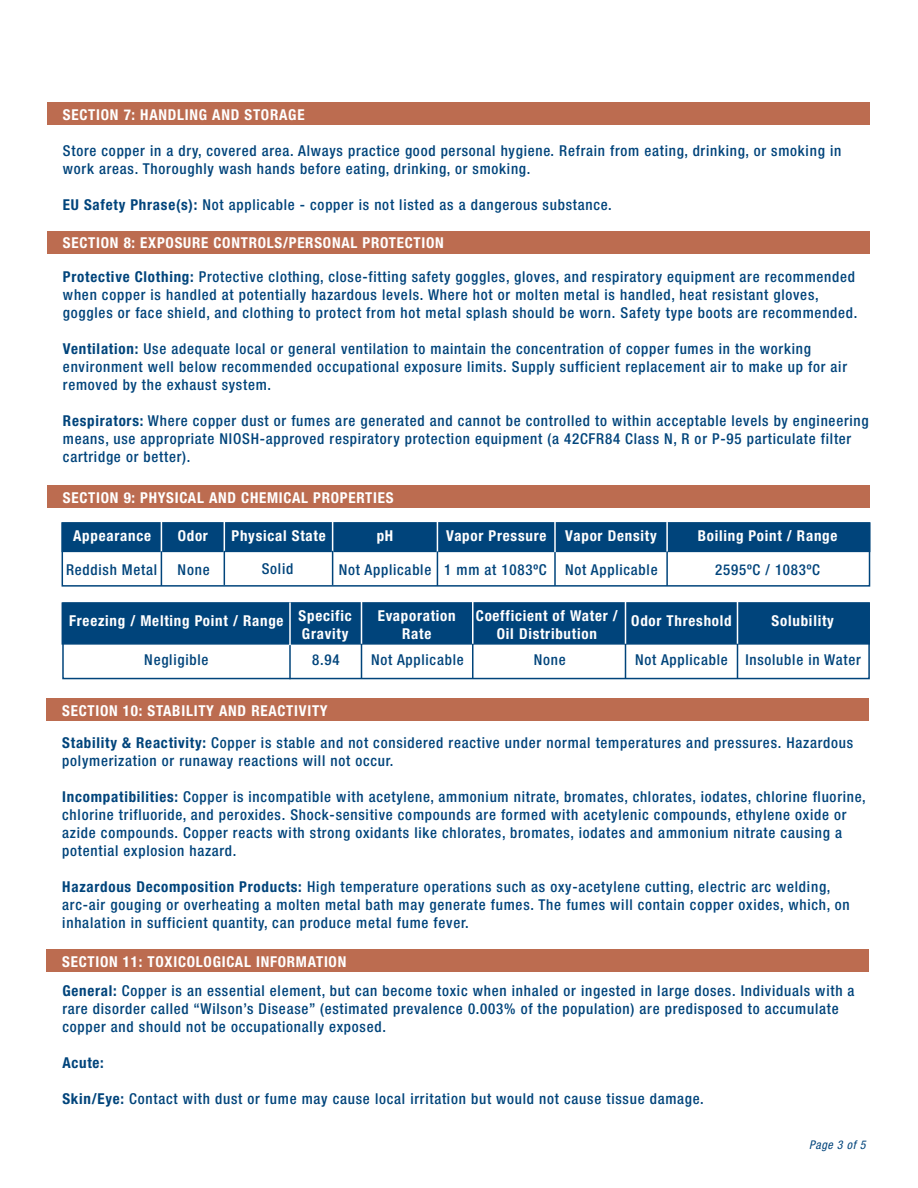
<style>
.page{position:relative;width:918px;height:1188px;background:#fff}
.page>*{position:absolute;margin:0;border:0;box-sizing:border-box;transform-origin:0 0}
.t1{font:500 condensed 15px/18px "Helvetica Neue";letter-spacing:.05em;color:#00447b}
.t2{font:700 condensed 15px/18px "Helvetica Neue";letter-spacing:.05em;color:#fff;text-align:center}
.t3{font:700 condensed 15px "Helvetica Neue";letter-spacing:.05em;color:#00447b}
.t4{font:italic condensed 12px "Helvetica Neue";letter-spacing:.05em;color:#00447b}
.s1{font-weight:700}
.s2{font-weight:700;color:#fff}
</style>
<div class="page">
<div style="left:62px;top:522px;width:808px;height:65px;border:2px solid #00447b"></div>
<div style="left:47px;top:102px;width:823px;height:23px;background:#bc6c50"></div>
<div style="left:47px;top:231px;width:823px;height:22px;background:#bc6c50"></div>
<div style="left:47px;top:485px;width:823px;height:23px;background:#bc6c50"></div>
<div style="left:62px;top:522px;width:808px;height:30px;background:#00447b;border:2px solid #00447b"></div>
<hr style="left:161px;top:521px;width:1px;height:33px;background:#fff">
<hr style="left:224px;top:520px;width:1px;height:33px;background:#fff">
<hr style="left:161px;top:551px;width:1px;height:35px;background:#00447b">
<hr style="left:224px;top:551px;width:1px;height:34px;background:#00447b">
<hr style="left:332px;top:520px;width:1px;height:33px;background:#fff">
<hr style="left:332px;top:551px;width:1px;height:34px;background:#00447b">
<hr style="left:437px;top:520px;width:1px;height:34px;background:#fff">
<hr style="left:437px;top:551px;width:1px;height:35px;background:#00447b">
<hr style="left:554px;top:520px;width:2px;height:34px;background:#fff">
<hr style="left:554px;top:552px;width:2px;height:34px;background:#00447b">
<div style="left:62px;top:602px;width:808px;height:43px;background:#00447b;border:2px solid #00447b"></div>
<hr style="left:289px;top:645px;width:2px;height:34px;background:#00447b">
<div style="left:62px;top:602px;width:808px;height:77px;border:2px solid #00447b"></div>
<hr style="left:666px;top:522px;width:2px;height:31px;background:#fff">
<hr style="left:666px;top:551px;width:2px;height:35px;background:#00447b">
<hr style="left:361px;top:602px;width:1px;height:42px;background:#fff">
<hr style="left:361px;top:644px;width:1px;height:34px;background:#00447b">
<hr style="left:472px;top:602px;width:2px;height:42px;background:#fff">
<hr style="left:472px;top:644px;width:2px;height:34px;background:#00447b">
<hr style="left:625px;top:602px;width:1px;height:42px;background:#fff">
<hr style="left:625px;top:644px;width:1px;height:34px;background:#00447b">
<hr style="left:737px;top:602px;width:1px;height:42px;background:#fff">
<hr style="left:737px;top:644px;width:1px;height:34px;background:#00447b">
<hr style="left:289px;top:602px;width:2px;height:43px;background:#fff">
<div style="left:46px;top:698px;width:823px;height:23px;background:#bc6c50"></div>
<div style="left:46px;top:949px;width:823px;height:23px;background:#bc6c50"></div>
<p class="t2" style="left:63px;top:105px;width:243px">SECTION 7: HANDLING AND STORAGE</p>
<p class="t1" style="left:63px;top:141px;width:780px">Store copper in a dry, covered area. Always practice good personal hygiene. Refrain from eating, drinking, or smoking in work areas. Thoroughly wash hands before eating, drinking, or smoking.</p>
<p class="t1" style="left:63px;top:195px;width:550px"><span class="s1">EU Safety Phrase(s):</span> Not applicable - copper is not listed as a dangerous substance.</p>
<p class="t2" style="left:63px;top:234px;width:382px">SECTION 8: EXPOSURE CONTROLS/PERSONAL PROTECTION</p>
<p class="t1" style="left:63px;top:267px;width:796px"><span class="s1">Protective Clothing:</span> Protective clothing, close-fitting safety goggles, gloves, and respiratory equipment are recommended when copper is handled at potentially hazardous levels. Where hot or molten metal is handled, heat resistant gloves, goggles or face shield, and clothing to protect from hot metal splash should be worn. Safety type boots are recommended.</p>
<p class="t1" style="left:63px;top:339px;width:786px"><span class="s1">Ventilation:</span> Use adequate local or general ventilation to maintain the concentration of copper fumes in the working environment well below recommended occupational exposure limits. Supply sufficient replacement air to make up for air removed by the exhaust system.</p>
<p class="t1" style="left:63px;top:411px;width:807px"><span class="s1">Respirators:</span> Where copper dust or fumes are generated and cannot be controlled to within acceptable levels by engineering means, use appropriate NIOSH-approved respiratory protection equipment (a 42CFR84 Class N, R or P-95 particulate filter cartridge or better).</p>
<p class="t2" style="left:63px;top:488px;width:332px">SECTION 9: PHYSICAL AND CHEMICAL PROPERTIES</p>
<p class="t2" style="left:73px;top:527px;width:79px">Appearance</p>
<p class="t2" style="left:178px;top:527px;width:32px">Odor</p>
<p class="t2" style="left:231px;top:527px;width:96px">Physical State</p>
<p class="t2" style="left:377px;top:527px;width:18px">pH</p>
<p class="t2" style="left:446px;top:527px;width:102px">Vapor Pressure</p>
<p class="t1" style="left:66px;top:560px;width:93px">Reddish Metal</p>
<p class="t1" style="left:178px;top:560px;width:33px">None</p>
<p class="t1" style="left:262px;top:560px;width:33px">Solid</p>
<p class="t1" style="left:339px;top:560px;width:94px">Not Applicable</p>
<p class="t2" style="left:698px;top:527px;width:141px">Boiling Point / Range</p>
<p class="t1" style="left:715px;top:560px;width:106px">2595ºC / 1083ºC</p>
<p class="t2" style="left:631px;top:611px;width:102px">Odor Threshold</p>
<p class="t1" style="left:635px;top:650px;width:94px">Not Applicable</p>
<p class="t2" style="left:565px;top:527px;width:93px">Vapor Density</p>
<p class="t1" style="left:444px;top:560px;width:215px">1 mm at 1083ºC Not Applicable</p>
<p class="t2" style="left:476px;top:607px;width:144px">Coefficient of Water /<br>Oil Distribution</p>
<p class="t2" style="left:69px;top:611px;width:216px">Freezing / Melting Point / Range</p>
<p class="t2" style="left:378px;top:607px;width:79px">Evaporation<br>Rate</p>
<p class="t1" style="left:144px;top:651px;width:66px">Negligible</p>
<p class="t2" style="left:299px;top:607px;width:55px;text-align:left">Specific<br>Gravity</p>
<p class="t1" style="left:312px;top:651px;width:29px">8.94</p>
<p class="t2" style="left:772px;top:611px;width:64px">Solubility</p>
<p class="t1" style="left:745px;top:650px;width:117px">Insoluble in Water</p>
<p class="t1" style="left:62px;top:694px;width:792px;line-height:32.5px"><span class="s2">SECTION 10: STABILITY AND REACTIVITY<br></span><span class="s1">Stability &amp; Reactivity:</span> Copper is stable and not considered reactive under normal temperatures and pressures. Hazardous</p>
<p class="t1" style="left:62px;top:752px;width:333px">polymerization or runaway reactions will not occur.</p>
<p class="t1" style="left:62px;top:788px;width:805px"><span class="s1">Incompatibilities:</span> Copper is incompatible with acetylene, ammonium nitrate, bromates, chlorates, iodates, chlorine fluorine, chlorine trifluoride, and peroxides. Shock-sensitive compounds are formed with acetylenic compounds, ethylene oxide or azide compounds. Copper reacts with strong oxidants like chlorates, bromates, iodates and ammonium nitrate causing a potential explosion hazard.</p>
<p class="t1" style="left:62px;top:878px;width:789px"><span class="s1">Hazardous Decomposition Products:</span> High temperature operations such as oxy-acetylene cutting, electric arc welding, arc-air gouging or overheating a molten metal bath may generate fumes. The fumes will contain copper oxides, which, on inhalation in sufficient quantity, can produce metal fume fever.</p>
<p class="t1" style="left:62px;top:946px;width:794px;line-height:29.5px"><span class="s2">SECTION 11: TOXICOLOGICAL INFORMATION<br></span><span class="s1">General:</span> Copper is an essential element, but can become toxic when inhaled or ingested in large doses. Individuals with a</p>
<p class="t1" style="left:62px;top:1000px;width:778px">rare disorder called “Wilson’s Disease” (estimated prevalence 0.003% of the population) are predisposed to accumulate copper and should not be occupationally exposed.</p>
<p class="t3" style="left:62px;top:1054px;width:43px">Acute:</p>
<p class="t1" style="left:62px;top:1090px;width:643px"><span class="s1">Skin/Eye:</span> Contact with dust or fume may cause local irritation but would not cause tissue damage.</p>
<p class="t1" style="left:371px;top:651px;width:94px">Not Applicable</p>
<p class="t1" style="left:534px;top:650px;width:33px">None</p>
<p class="t4" style="left:809px;top:1138px;width:58px">Page 3 of 5</p>
</div>
